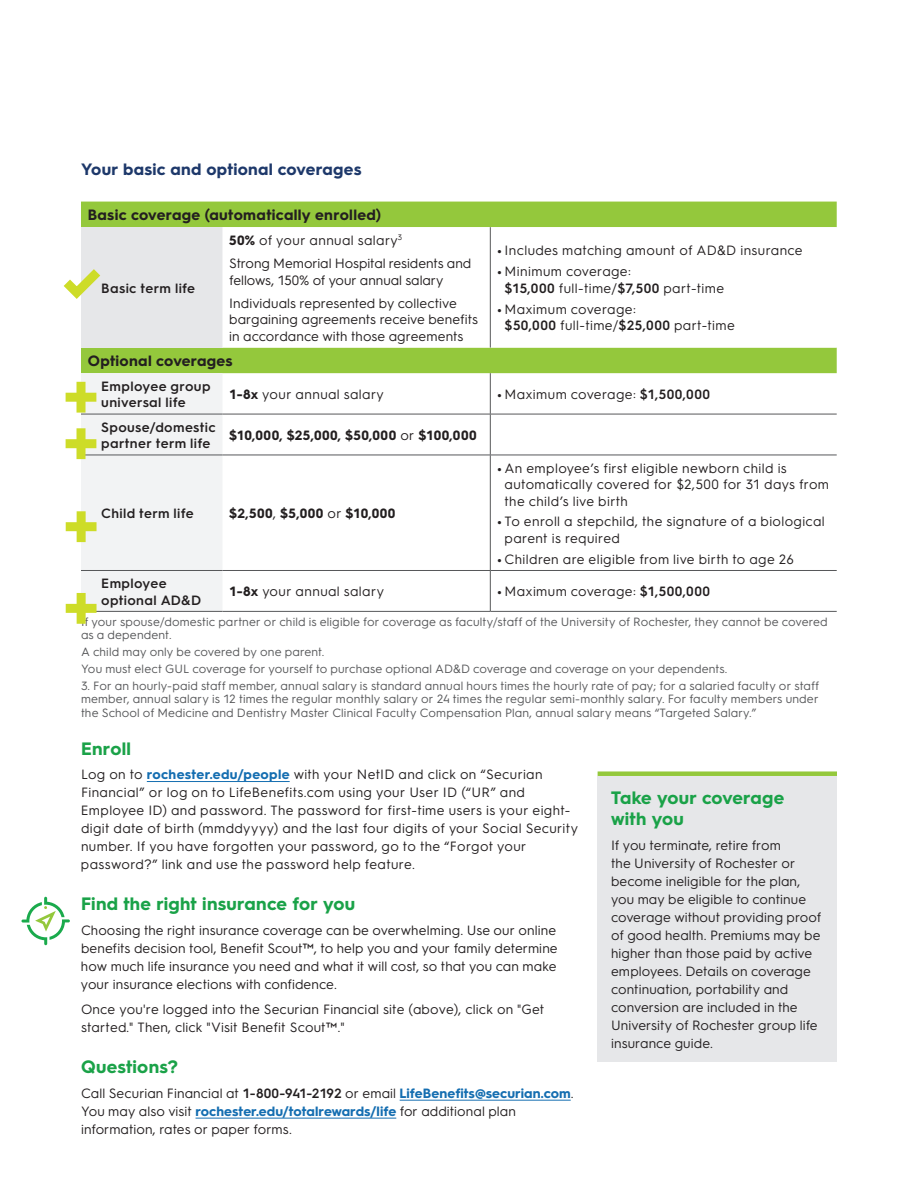
<style>
.page{position:relative;width:918px;height:1188px;background:#fff}
.page>*{position:absolute;margin:0;border:0;box-sizing:border-box;transform-origin:0 0}
.t1{font:700 18px/21px "Hurme Geometric Sans 3";letter-spacing:.01em;color:#1aa248}
.t2{font:700 16.5px "Hurme Geometric Sans 3";letter-spacing:.015em;color:#1d386a}
.t3{font:700 15px "Hurme Geometric Sans 3";letter-spacing:.02em;color:#231f20}
.t4{font:13.5px/18px "Hurme Geometric Sans 3";letter-spacing:.01em;color:#231f20}
.t5{font:13.5px/16.5px "Hurme Geometric Sans 3";letter-spacing:.03em;color:#231f20}
.t6{font:600 13.5px/16.5px "Hurme Geometric Sans 3";letter-spacing:.025em;color:#231f20}
.t7{font:700 13.5px "Hurme Geometric Sans 3";letter-spacing:.035em;color:#231f20}
.t8{font:12px/13.5px "Hurme Geometric Sans 3";letter-spacing:.01em;color:#57585a}
.s1{font-weight:700}
.s2{font-weight:600}
.s3{font-weight:400}
.s4{font-weight:700;color:#156eb1}
</style>
<div class="page">
<div style="left:81px;top:202px;width:756px;height:171px;background:#94c83c"></div>
<div style="left:81px;top:227px;width:141px;height:121px;background:#e6e7e9"></div>
<svg style="left:222px;top:227px;width:615px;height:121px"></svg>
<div style="left:81px;top:373px;width:141px;height:238px;background:#f2f3f4"></div>
<hr style="left:81px;top:414px;width:141px;height:1px;background:#57585a">
<hr style="left:81px;top:455px;width:141px;height:1px;background:#57585a">
<hr style="left:81px;top:570px;width:141px;height:1px;background:#57585a">
<hr style="left:81px;top:611px;width:141px;height:1px;background:#57585a">
<hr style="left:222px;top:414px;width:268px;height:1px;background:#57585a">
<hr style="left:222px;top:455px;width:268px;height:1px;background:#57585a">
<hr style="left:222px;top:570px;width:268px;height:1px;background:#57585a">
<hr style="left:222px;top:611px;width:268px;height:1px;background:#57585a">
<hr style="left:490px;top:373px;width:1px;height:41px;background:#57585a">
<hr style="left:490px;top:414px;width:347px;height:1px;background:#57585a">
<hr style="left:490px;top:414px;width:1px;height:41px;background:#57585a">
<hr style="left:490px;top:455px;width:347px;height:1px;background:#57585a">
<hr style="left:490px;top:455px;width:1px;height:115px;background:#57585a">
<hr style="left:490px;top:570px;width:347px;height:1px;background:#57585a">
<hr style="left:490px;top:571px;width:1px;height:40px;background:#57585a">
<hr style="left:490px;top:611px;width:347px;height:1px;background:#57585a">
<hr style="left:490px;top:227px;width:1px;height:121px;background:#57585a">
<svg style="left:63px;top:269px;width:38px;height:30px"></svg>
<div style="left:77px;top:382px;width:9px;height:31px;background:#cddc28"></div>
<div style="left:66px;top:393px;width:30px;height:9px;background:#cddc28"></div>
<div style="left:77px;top:428px;width:9px;height:31px;background:#cddc28"></div>
<div style="left:66px;top:439px;width:30px;height:9px;background:#cddc28"></div>
<div style="left:77px;top:511px;width:9px;height:31px;background:#cddc28"></div>
<div style="left:66px;top:522px;width:31px;height:9px;background:#cddc28"></div>
<div style="left:77px;top:593px;width:9px;height:31px;background:#cddc28"></div>
<div style="left:66px;top:604px;width:31px;height:9px;background:#cddc28"></div>
<div style="left:598px;top:776px;width:239px;height:285px;background:#e6e7e9"></div>
<hr style="left:196px;top:1118px;width:200px;height:1px;background:#156eb1">
<hr style="left:400px;top:1100px;width:171px;height:1px;background:#156eb1">
<hr style="left:147px;top:781px;width:143px;height:1px;background:#156eb1">
<svg style="left:21px;top:897px;width:49px;height:48px"></svg>
<div style="left:598px;top:771px;width:239px;height:5px;background:#94c83c"></div>
<p class="t2" style="left:81px;top:158px;width:282px">Your basic and optional coverages</p>
<p class="t3" style="left:88px;top:205px;width:295px">Basic coverage (automatically enrolled)</p>
<p class="t6" style="left:101px;top:279px;width:95px">Basic term life</p>
<p class="t4" style="left:229px;top:228px;width:244px;line-height:23.2px"><span class="s1">50%</span> of your annual salary<sup>3<br></sup>Strong Memorial Hospital residents and</p>
<p class="t4" style="left:229px;top:267px;width:229px;line-height:23.2px">fellows, 150% of your annual salary<br>Individuals represented by collective</p>
<p class="t4" style="left:229px;top:310px;width:250px;line-height:16.5px">bargaining agreements receive benefits in accordance with those agreements</p>
<p class="t4" style="left:497px;top:241px;width:307px"><span class="s1">•</span> Includes matching amount of AD&amp;D insurance</p>
<p class="t5" style="left:505px;top:262px;width:221px;text-indent:-8px"><span class="s1">•</span> Minimum coverage:<br><span class="s2">$15,000</span> full-time/<span class="s2">$7,500</span> part-time</p>
<p class="t5" style="left:505px;top:300px;width:232px;text-indent:-8px"><span class="s1">•</span> Maximum coverage:<br><span class="s2">$50,000</span> full-time/<span class="s2">$25,000</span> part-time</p>
<p class="t3" style="left:88px;top:351px;width:146px">Optional coverages</p>
<p class="t6" style="left:101px;top:377px;width:111px">Employee group universal life</p>
<p class="t5" style="left:229px;top:385px;width:156px"><span class="s1">1-8x</span> your annual salary</p>
<p class="t4" style="left:497px;top:384px;width:215px"><span class="s1">•</span> Maximum coverage: <span class="s2">$1,500,000</span></p>
<p class="t6" style="left:101px;top:418px;width:116px">Spouse/domestic partner term life</p>
<p class="t7" style="left:229px;top:426px;width:249px">$10,000, $25,000, $50,000 <span class="s3">or</span> $100,000</p>
<p class="t6" style="left:101px;top:504px;width:94px">Child term life</p>
<p class="t7" style="left:229px;top:504px;width:168px">$2,500<span class="s3">,</span> $5,000 <span class="s3">or</span> $10,000</p>
<p class="t4" style="left:505px;top:459px;width:326px;line-height:16.5px;text-indent:-8px"><span class="s1">•</span> An employee’s first eligible newborn child is automatically covered for $2,500 for 31 days from the child’s live birth</p>
<p class="t4" style="left:505px;top:513px;width:322px;line-height:16.5px;text-indent:-8px"><span class="s1">•</span> To enroll a stepchild, the signature of a biological parent is required</p>
<p class="t5" style="left:497px;top:550px;width:298px"><span class="s1">•</span> Children are eligible from live birth to age 26</p>
<p class="t6" style="left:101px;top:574px;width:101px">Employee optional AD&amp;D</p>
<p class="t5" style="left:229px;top:582px;width:156px"><span class="s1">1-8x</span> your annual salary</p>
<p class="t4" style="left:497px;top:582px;width:215px"><span class="s1">•</span> Maximum coverage: <span class="s2">$1,500,000</span></p>
<p class="t8" style="left:81px;top:614px;width:748px">If your spouse/domestic partner or child is eligible for coverage as faculty/staff of the University of Rochester, they cannot be covered as a dependent.</p>
<p class="t8" style="left:81px;top:643px;width:648px;line-height:16.8px">A child may only be covered by one parent.<br>You must elect GUL coverage for yourself to purchase optional AD&amp;D coverage and coverage on your dependents.</p>
<p class="t8" style="left:81px;top:678px;width:740px;text-align:justify">3. For an hourly-paid staff member, annual salary is standard annual hours times the hourly rate of pay; for a salaried faculty or staff member, annual salary is 12 times the regular monthly salary or 24 times the regular semi-monthly salary. For faculty members under the School of Medicine and Dentistry Master Clinical Faculty Compensation Plan, annual salary means “Targeted Salary.”</p>
<h1 class="t1" style="left:81px;top:737px;width:52px">Enroll</h1>
<p class="t4" style="left:81px;top:765px;width:499px">Log on to <span class="s4">rochester.edu/people</span> with your NetID and click on “Securian Financial” or log on to LifeBenefits.com using your User ID (“UR” and Employee ID) and password. The password for first-time users is your eight&shy;digit date of birth (mmddyyyy) and the last four digits of your Social Security number. If you have forgotten your password, go to the “Forgot your password?” link and use the password help feature.</p>
<h1 class="t1" style="left:81px;top:893px;width:276px">Find the right insurance for you</h1>
<p class="t4" style="left:81px;top:921px;width:478px;text-align:justify">Choosing the right insurance coverage can be overwhelming. Use our online benefits decision tool, Benefit Scout™, to help you and your family determine how much life insurance you need and what it will cost, so that you can make your insurance elections with confidence.</p>
<p class="t4" style="left:81px;top:999px;width:465px">Once you're logged into the Securian Financial site (above), click on "Get started." Then, click "Visit Benefit Scout™."</p>
<h1 class="t1" style="left:81px;top:1055px;width:98px">Questions?</h1>
<p class="t4" style="left:81px;top:1083px;width:494px">Call Securian Financial at <span class="s2">1-800-941-2192</span> or email <span class="s4">LifeBenefits@securian.com</span>.<br>You may also visit <span class="s4">rochester.edu/totalrewards/life</span> for additional plan information, rates or paper forms.</p>
<h1 class="t1" style="left:611px;top:786px;width:175px">Take your coverage with you</h1>
<p class="t4" style="left:611px;top:835px;width:212px">If you terminate, retire from<br>the University of Rochester or become ineligible for the plan, you may be eligible to continue coverage without providing proof of good health. Premiums may be higher than those paid by active employees. Details on coverage continuation, portability and conversion are included in the<br>University of Rochester group life insurance guide.</p>
</div>
